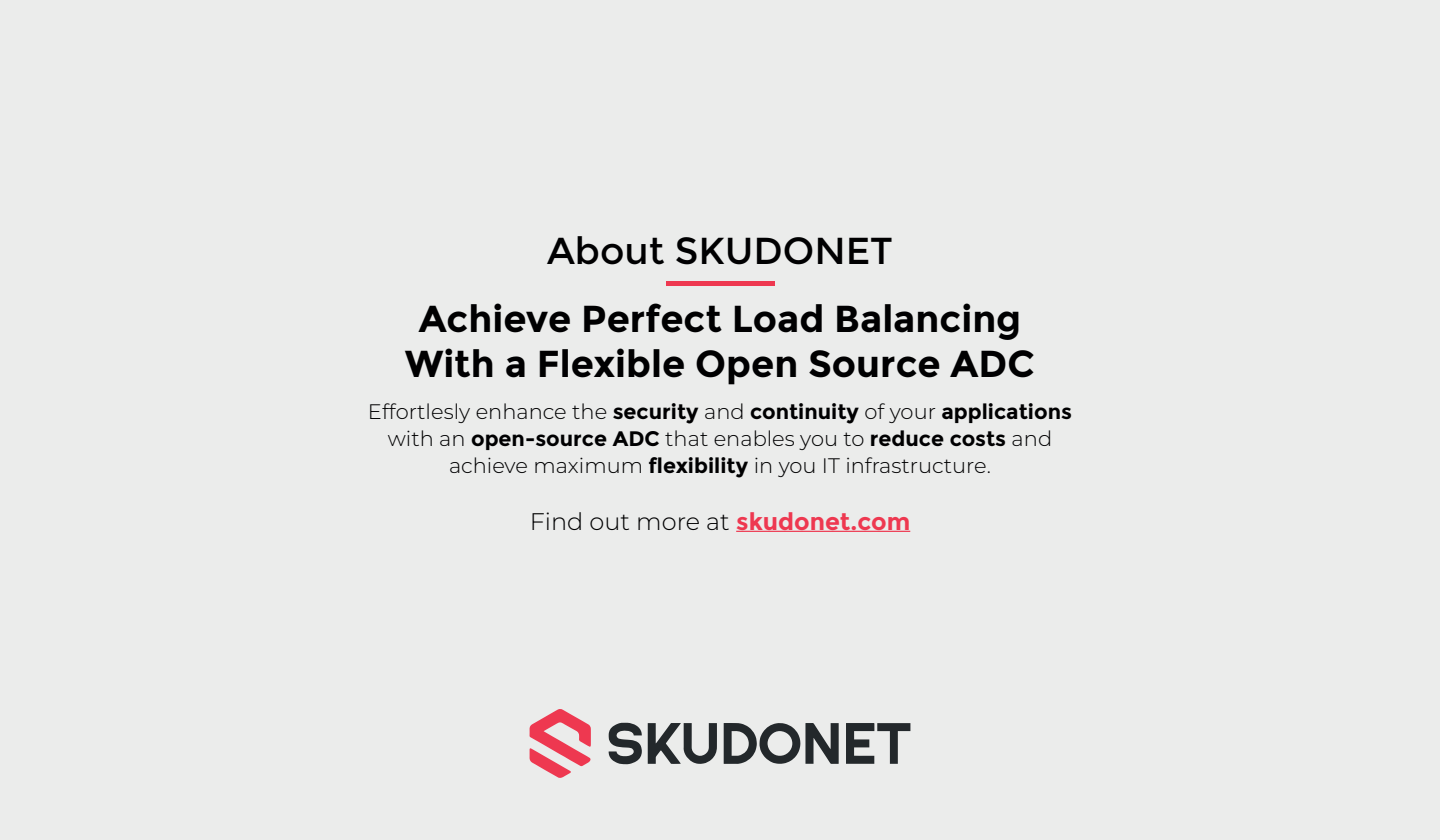
<style>
.page{position:relative;width:1440px;height:840px;background:#ebeceb}
.page>*{position:absolute;margin:0;border:0;box-sizing:border-box;transform-origin:0 0}
.t1{font:700 37.5px/45px "Montserrat";color:#000001;text-align:center}
.t2{font:37.5px "Montserrat";color:#000001}
.t3{font:300 24px "Montserrat";color:#000001}
.t4{font:300 21px/27px "Montserrat";color:#000001;text-align:center}
.s1{font-weight:700}
.s2{font-weight:700;color:#ee3850}
</style>
<div class="page">
<svg style="left:609px;top:723px;width:33px;height:41px"></svg>
<svg style="left:648px;top:723px;width:69px;height:41px"></svg>
<svg style="left:846px;top:723px;width:64px;height:41px"></svg>
<svg style="left:529px;top:709px;width:62px;height:69px"></svg>
<svg style="left:724px;top:723px;width:115px;height:41px"></svg>
<hr style="left:666px;top:282px;width:108px;height:4px;background:#ee3850">
<hr style="left:736px;top:531px;width:174px;height:1px;background:#ee3850">
<h1 class="t2" style="left:547px;top:229px;width:347px">About SKUDONET</h1>
<h1 class="t1" style="left:405px;top:297px;width:631px">Achieve Perfect Load Balancing<br>With a Flexible Open Source ADC</h1>
<p class="t4" style="left:368px;top:397px;width:706px">Effortlesly enhance the <span class="s1">security</span> and <span class="s1">continuity</span> of your <span class="s1">applications </span>with an <span class="s1">open-source ADC</span> that enables you to <span class="s1">reduce costs</span> and achieve maximum <span class="s1">flexibility</span> in you IT infrastructure.</p>
<p class="t3" style="left:530px;top:505px;width:382px">Find out more at <span class="s2">skudonet.com</span></p>
</div>
